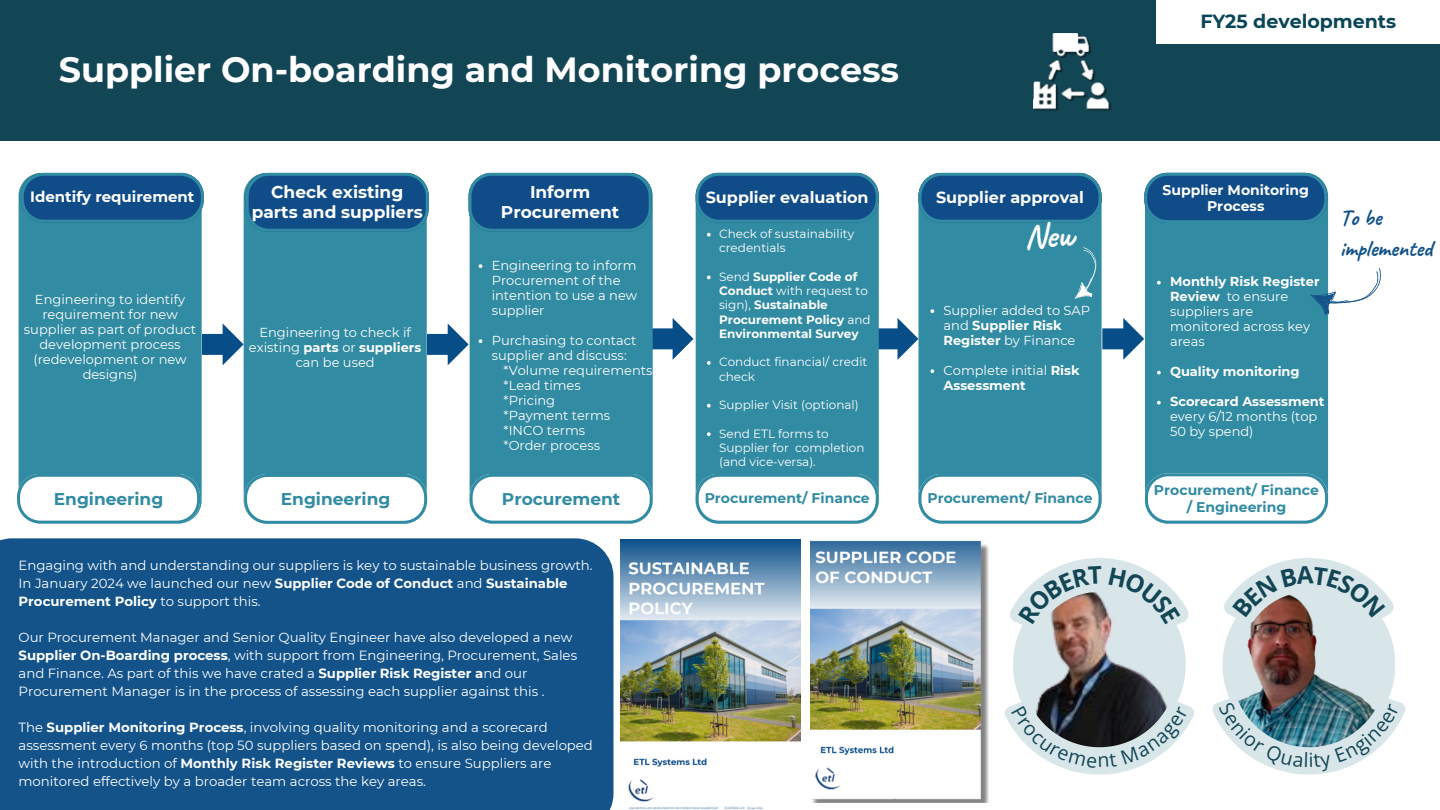
<style>
.page{position:relative;width:1440px;height:810px;background:#fff}
.page>*{position:absolute;margin:0;border:0;box-sizing:border-box;transform-origin:0 0}
.t1{font:700 34.9px "Montserrat";color:#fff}
.t2{font:700 33.9px "Caveat";color:#fff}
.t3{font:700 22.7px "Caveat";color:#13538a}
.t4{font:700 19px "Montserrat";color:#084557}
.t5{font:700 17px/20.2px "Montserrat";color:#fff;text-align:center}
.t6{font:700 17px "Montserrat";color:#318ba2}
.t7{font:700 16px "Montserrat";color:#fff}
.t8{font:700 15px "Montserrat";color:#fff}
.t9{font:700 14px/16.5px "Montserrat";color:#318ba2;text-align:center}
.t10{font:700 14px/16.5px "Montserrat";color:#fff;text-align:center}
.t11{font:13.3px/18px "Montserrat";color:#fff}
.t12{font:13px/15px "Montserrat";color:#fff}
.t13{font:700 13px "Montserrat";color:#fff}
.t14{font:12px/14.2px "Montserrat";color:#fff}
.t15{font:700 12px/14.2px "Montserrat";color:#fff}
.s1{font-weight:400}
.s2{font-weight:700}
</style>
<div class="page">
<div style="left:0;top:0;width:1440px;height:141px;background:#134655"></div>
<img style="left:1033px;top:33px;width:78px;height:78px">
<img style="left:620px;top:539px;width:181px;height:271px">
<div style="left:0;top:538px;width:613px;height:272px;background:#13538a"></div>
<svg style="left:202px;top:323px;width:42px;height:42px"></svg>
<svg style="left:427px;top:323px;width:42px;height:42px"></svg>
<svg style="left:653px;top:318px;width:41px;height:42px"></svg>
<svg style="left:879px;top:318px;width:39px;height:42px"></svg>
<svg style="left:1102px;top:318px;width:42px;height:42px"></svg>
<div style="left:19px;top:173px;width:183px;height:350px;background:#318ba2;border-radius:23px"></div>
<svg style="left:17px;top:474px;width:183px;height:50px;background:#deecf0"></svg>
<div style="left:244px;top:173px;width:183px;height:350px;background:#318ba2;border-radius:23px"></div>
<svg style="left:244px;top:474px;width:183px;height:50px"></svg>
<div style="left:470px;top:173px;width:183px;height:350px;background:#318ba2;border-radius:23px"></div>
<svg style="left:479px;top:264px;width:3px;height:4px"></svg>
<svg style="left:479px;top:339px;width:3px;height:4px"></svg>
<svg style="left:470px;top:474px;width:183px;height:50px;background:#deecf0"></svg>
<div style="left:696px;top:173px;width:183px;height:351px;background:#318ba2;border-radius:23px"></div>
<svg style="left:707px;top:233px;width:4px;height:4px"></svg>
<svg style="left:707px;top:276px;width:4px;height:3px"></svg>
<svg style="left:707px;top:361px;width:4px;height:4px"></svg>
<svg style="left:707px;top:404px;width:4px;height:4px"></svg>
<svg style="left:707px;top:432px;width:4px;height:4px"></svg>
<svg style="left:696px;top:474px;width:183px;height:50px;background:#deecf0"></svg>
<div style="left:918px;top:173px;width:184px;height:350px;background:#318ba2;border-radius:23px"></div>
<svg style="left:930px;top:309px;width:4px;height:4px"></svg>
<svg style="left:930px;top:369px;width:4px;height:4px"></svg>
<svg style="left:1075px;top:245px;width:27px;height:60px"></svg>
<svg style="left:918px;top:474px;width:183px;height:50px;background:#deecf0"></svg>
<div style="left:1145px;top:173px;width:183px;height:350px;background:#318ba2;border-radius:23px"></div>
<svg style="left:1157px;top:281px;width:4px;height:4px"></svg>
<svg style="left:1157px;top:371px;width:4px;height:4px"></svg>
<svg style="left:1157px;top:401px;width:4px;height:4px"></svg>
<svg style="left:1145px;top:473px;width:183px;height:51px;background:#ddecef"></svg>
<svg style="left:21px;top:173px;width:183px;height:50px"></svg>
<svg style="left:246px;top:173px;width:183px;height:59px;background:#18588e"></svg>
<svg style="left:469px;top:173px;width:183px;height:59px;background:#18588d"></svg>
<svg style="left:696px;top:173px;width:183px;height:50px"></svg>
<svg style="left:918px;top:173px;width:183px;height:50px"></svg>
<svg style="left:1144px;top:173px;width:183px;height:50px"></svg>
<svg style="left:1310px;top:254px;width:71px;height:68px"></svg>
<div style="left:1157px;top:0;width:283px;height:43px;background:#fff"></div>
<img style="left:811px;top:540px;width:178px;height:262px">
<svg style="left:1005px;top:558px;width:189px;height:217px"></svg>
<img style="left:1213px;top:558px;width:192px;height:217px">
<p class="t1" style="left:59px;top:49px;width:842px">Supplier On-boarding and Monitoring process</p>
<h3 class="t4" style="left:1200px;top:9px;width:198px">FY25 developments</h3>
<p class="t8" style="left:30px;top:188px;width:166px">Identify requirement</p>
<p class="t5" style="left:252px;top:181px;width:172px">Check existing parts and suppliers</p>
<p class="t5" style="left:501px;top:181px;width:120px">Inform<br>Procurement</p>
<p class="t7" style="left:706px;top:187px;width:164px">Supplier evaluation</p>
<p class="t7" style="left:936px;top:187px;width:149px">Supplier approval</p>
<p class="t10" style="left:1163px;top:181px;width:148px">Supplier Monitoring<br>Process</p>
<h2 class="t2" style="left:1026px;top:214px;width:50px">New</h2>
<p class="t14" style="left:719px;top:227px;width:137px">Check of sustainability credentials</p>
<p class="t15" style="left:719px;top:269px;width:153px"><span class="s1">Send</span> Supplier Code of<br>Conduct <span class="s1">with request to sign),</span> Sustainable<br>Procurement Policy <span class="s1">and<br></span>Environmental Survey</p>
<p class="t14" style="left:719px;top:355px;width:150px">Conduct financial/ credit check</p>
<p class="t14" style="left:719px;top:398px;width:141px">Supplier Visit (optional)</p>
<p class="t14" style="left:719px;top:426px;width:147px">Send ETL forms to<br>Supplier for completion (and vice-versa).</p>
<p class="t9" style="left:705px;top:490px;width:167px">Procurement/ Finance</p>
<p class="t12" style="left:492px;top:257px;width:147px">Engineering to inform<br>Procurement of the intention to use a new supplier</p>
<p class="t12" style="left:492px;top:332px;width:146px">Purchasing to contact supplier and discuss:</p>
<p class="t12" style="left:504px;top:362px;width:150px">*Volume requirements</p>
<p class="t12" style="left:504px;top:377px;width:79px">*Lead times</p>
<p class="t12" style="left:504px;top:392px;width:53px">*Pricing</p>
<p class="t12" style="left:504px;top:407px;width:108px">*Payment terms</p>
<p class="t12" style="left:504px;top:422px;width:83px">*INCO terms</p>
<p class="t12" style="left:504px;top:437px;width:98px">*Order process</p>
<p class="t12" style="left:1170px;top:274px;width:151px"><span class="s2">Monthly Risk Register<br>Review</span> to ensure suppliers are monitored across key areas</p>
<p class="t13" style="left:1170px;top:363px;width:131px">Quality monitoring</p>
<p class="t13" style="left:1170px;top:393px;width:156px">Scorecard Assessment</p>
<p class="t12" style="left:1170px;top:409px;width:149px">every 6/12 months (top<br>50 by spend)</p>
<p class="t12" style="left:24px;top:292px;width:174px;text-align:center">Engineering to identify requirement for new supplier as part of product development process (redevelopment or new designs)</p>
<p class="t12" style="left:944px;top:302px;width:148px">Supplier added to SAP and <span class="s2">Supplier Risk<br>Register</span> by Finance</p>
<p class="t12" style="left:944px;top:362px;width:138px">Complete initial <span class="s2">Risk<br>Assessment</span></p>
<p class="t12" style="left:249px;top:325px;width:174px;text-align:center">Engineering to check if existing <span class="s2">parts</span> or <span class="s2">suppliers </span>can be used</p>
<p class="t9" style="left:1154px;top:482px;width:167px">Procurement/ Finance / Engineering</p>
<p class="t6" style="left:54px;top:488px;width:111px">Engineering</p>
<p class="t9" style="left:927px;top:490px;width:167px">Procurement/ Finance</p>
<p class="t6" style="left:281px;top:488px;width:111px">Engineering</p>
<p class="t6" style="left:502px;top:488px;width:120px">Procurement</p>
<h3 class="t3" style="left:1340px;top:203px;width:43px">To be</h3>
<h3 class="t3" style="left:1340px;top:234px;width:94px">implemented</h3>
<p class="t11" style="left:19px;top:557px;width:576px">Engaging with and understanding our suppliers is key to sustainable business growth.<br>In January 2024 we launched our new <span class="s2">Supplier Code of Conduct</span> and <span class="s2">Sustainable<br>Procurement Policy</span> to support this.</p>
<p class="t11" style="left:19px;top:629px;width:560px">Our Procurement Manager and Senior Quality Engineer have also developed a new <span class="s2">Supplier On-Boarding process</span>, with support from Engineering, Procurement, Sales and Finance. As part of this we have crated a <span class="s2">Supplier Risk Register a</span>nd our Procurement Manager is in the process of assessing each supplier against this .</p>
<p class="t11" style="left:19px;top:719px;width:576px">The <span class="s2">Supplier Monitoring Process</span>, involving quality monitoring and a scorecard assessment every 6 months (top 50 suppliers based on spend), is also being developed with the introduction of <span class="s2">Monthly Risk Register Reviews</span> to ensure Suppliers are monitored effectively by a broader team across the key areas.</p>
</div>
